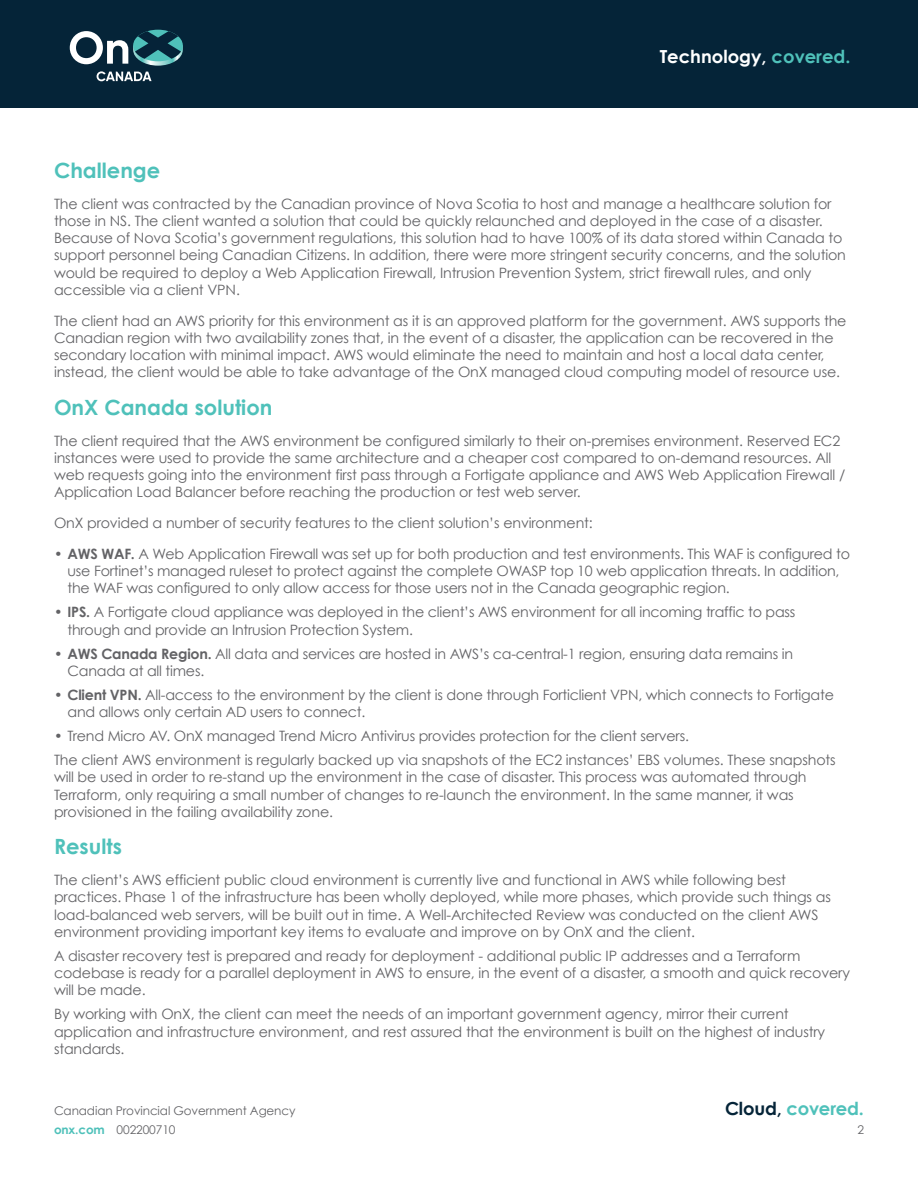
<style>
.page{position:relative;width:918px;height:1188px;background:#fff}
.page>*{position:absolute;margin:0;border:0;box-sizing:border-box;transform-origin:0 0}
.t1{font:700 21px "Century Gothic";color:#4fc1ba}
.t2{font:700 18px "Century Gothic";color:#fff}
.t3{font:700 18px "Century Gothic";letter-spacing:-.01em;color:#4fc1ba}
.body_copy{font:14.25px/17.2px "Century Gothic";letter-spacing:-.01em;color:#636366}
.t4{font:12px "Century Gothic";letter-spacing:-.01em;color:#636366}
.s1{color:#4fc1ba}
.s2{font-weight:700}
.s3{color:#052438}
.s4{font-weight:700;color:#4fc1ba}
</style>
<div class="page">
<div style="left:0;top:0;width:918px;height:108px;background:#052438"></div>
<svg style="left:133px;top:30px;width:50px;height:31px"></svg>
<svg style="left:70px;top:31px;width:113px;height:50px"></svg>
<p class="t2" style="left:660px;top:45px;width:192px">Technology, <span class="s1">covered.</span></p>
<h3 class="t1" style="left:54px;top:157px;width:108px">Challenge</h3>
<h3 class="body_copy" style="left:54px;top:195px;width:794px">The client was contracted by the Canadian province of Nova Scotia to host and manage a healthcare solution for those in NS. The client wanted a solution that could be quickly relaunched and deployed in the case of a disaster.<br>Because of Nova Scotia’s government regulations, this solution had to have 100% of its data stored within Canada to support personnel being Canadian Citizens. In addition, there were more stringent security concerns, and the solution would be required to deploy a Web Application Firewall, Intrusion Prevention System, strict firewall rules, and only accessible via a client VPN.</h3>
<h3 class="body_copy" style="left:54px;top:312px;width:794px">The client had an AWS priority for this environment as it is an approved platform for the government. AWS supports the Canadian region with two availability zones that, in the event of a disaster, the application can be recovered in the secondary location with minimal impact. AWS would eliminate the need to maintain and host a local data center, instead, the client would be able to take advantage of the OnX managed cloud computing model of resource use.</h3>
<h3 class="t1" style="left:54px;top:394px;width:220px">OnX Canada solution</h3>
<p class="body_copy" style="left:54px;top:432px;width:793px">The client required that the AWS environment be configured similarly to their on-premises environment. Reserved EC2 instances were used to provide the same architecture and a cheaper cost compared to on-demand resources. All web requests going into the environment first pass through a Fortigate appliance and AWS Web Application Firewall / Application Load Balancer before reaching the production or test web server.</p>
<p class="body_copy" style="left:54px;top:514px;width:540px">OnX provided a number of security features to the client solution’s environment:</p>
<p class="body_copy" style="left:68px;top:545px;width:784px;text-indent:-14px"><span class="s2">• AWS WAF.</span> A Web Application Firewall was set up for both production and test environments. This WAF is configured to use Fortinet’s managed ruleset to protect against the complete OWASP top 10 web application threats. In addition, the WAF was configured to only allow access for those users not in the Canada geographic region.</p>
<p class="body_copy" style="left:68px;top:603px;width:729px;text-indent:-14px"><span class="s2">• IPS.</span> A Fortigate cloud appliance was deployed in the client’s AWS environment for all incoming traffic to pass through and provide an Intrusion Protection System.</p>
<p class="body_copy" style="left:68px;top:645px;width:727px;text-indent:-14px"><span class="s2">• AWS Canada Region.</span> All data and services are hosted in AWS’s ca-central-1 region, ensuring data remains in<br>Canada at all times.</p>
<p class="body_copy" style="left:68px;top:686px;width:768px;text-indent:-14px"><span class="s2">• Client VPN.</span> All-access to the environment by the client is done through Forticlient VPN, which connects to Fortigate and allows only certain AD users to connect.</p>
<p class="body_copy" style="left:54px;top:727px;width:636px">• Trend Micro AV. OnX managed Trend Micro Antivirus provides protection for the client servers.</p>
<p class="body_copy" style="left:54px;top:751px;width:783px">The client AWS environment is regularly backed up via snapshots of the EC2 instances’ EBS volumes. These snapshots will be used in order to re-stand up the environment in the case of disaster. This process was automated through Terraform, only requiring a small number of changes to re-launch the environment. In the same manner, it was provisioned in the failing availability zone.</p>
<h3 class="t1" style="left:54px;top:833px;width:70px">Results</h3>
<p class="body_copy" style="left:54px;top:871px;width:778px">The client’s AWS efficient public cloud environment is currently live and functional in AWS while following best practices. Phase 1 of the infrastructure has been wholly deployed, while more phases, which provide such things as load-balanced web servers, will be built out in time. A Well-Architected Review was conducted on the client AWS environment providing important key items to evaluate and improve on by OnX and the client.</p>
<p class="body_copy" style="left:54px;top:947px;width:798px">A disaster recovery test is prepared and ready for deployment - additional public IP addresses and a Terraform codebase is ready for a parallel deployment in AWS to ensure, in the event of a disaster, a smooth and quick recovery will be made.</p>
<p class="body_copy" style="left:54px;top:1005px;width:773px">By working with OnX, the client can meet the needs of an important government agency, mirror their current application and infrastructure environment, and rest assured that the environment is built on the highest of industry standards.</p>
<p class="t4" style="left:54px;top:1104px;width:243px">Canadian Provincial Government Agency</p>
<p class="t3" style="left:725px;top:1097px;width:140px"><span class="s3">Cloud,</span> covered.</p>
<p class="t4" style="left:54px;top:1122px;width:123px"><span class="s4">onx.com</span> 002200710</p>
<p class="t4" style="left:857px;top:1122px;width:8px">2</p>
</div>
